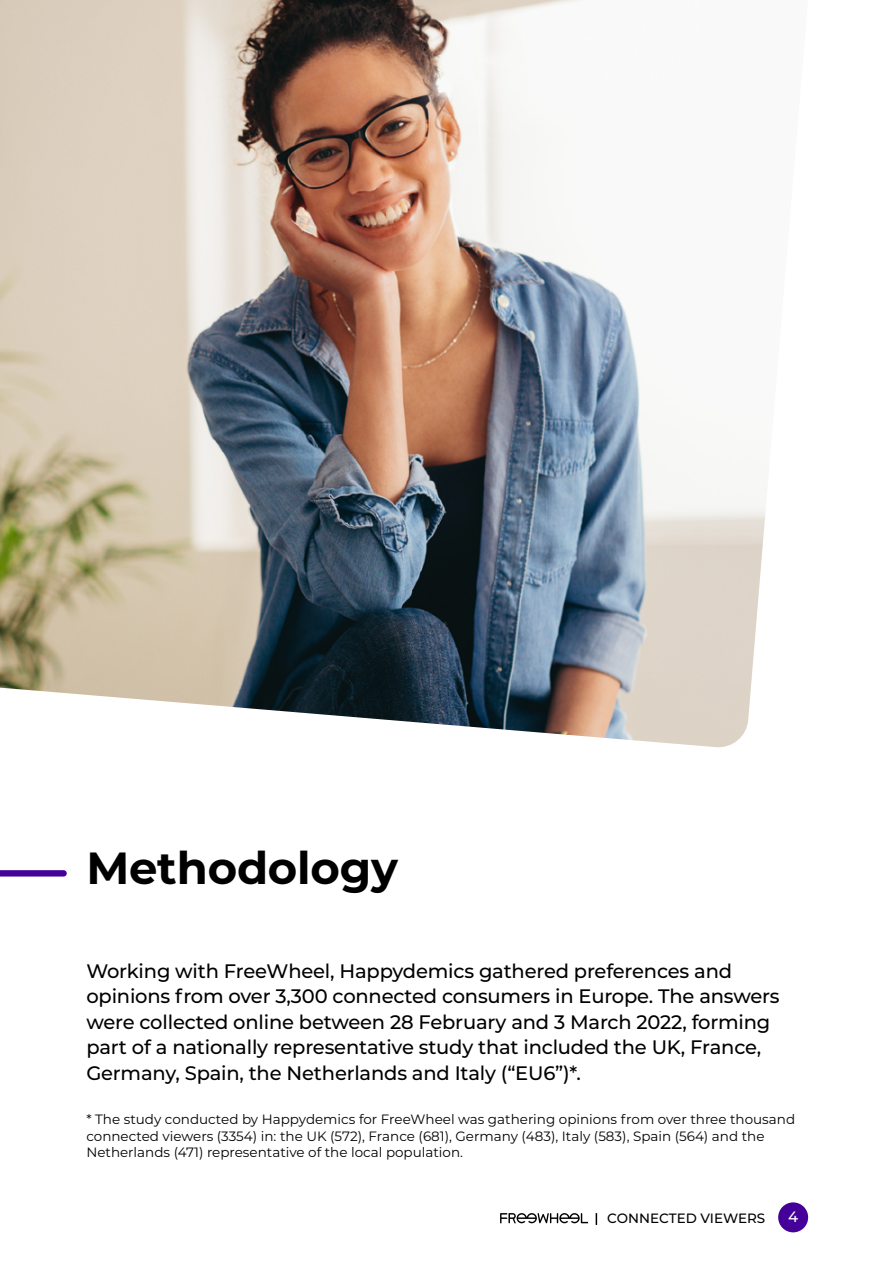
<style>
.page{position:relative;width:893px;height:1263px;background:#fff}
.page>*{position:absolute;margin:0;border:0;box-sizing:border-box;transform-origin:0 0}
.t1{font:700 45px "Montserrat";letter-spacing:-.005em;color:#000}
.t2{font:500 19.5px/25.5px "Montserrat";letter-spacing:-.01em;color:#000}
.t3{font:500 15px "Montserrat";color:#fff}
.t4{font:13.5px/16.2px "Montserrat";color:#000}
.t5{font:500 13.5px "Montserrat";color:#000}
</style>
<div class="page">
<div style="left:778px;top:1202px;width:30px;height:30px;background:#409;border-radius:50%"></div>
<svg style="left:500px;top:1213px;width:88px;height:10px"></svg>
<svg style="left:596px;top:1213px;width:1px;height:12px"></svg>
<img style="left:0;top:0;width:766px;height:748px">
<svg style="left:0;top:870px;width:67px;height:6px"></svg>
<h1 class="t1" style="left:86px;top:836px;width:313px">Methodology</h1>
<p class="t2" style="left:86px;top:957px;width:695px">Working with FreeWheel, Happydemics gathered preferences and opinions from over 3,300 connected consumers in Europe. The answers were collected online between 28 February and 3 March 2022, forming part of a nationally representative study that included the UK, France, Germany, Spain, the Netherlands and Italy (“EU6”)*.</p>
<p class="t4" style="left:86px;top:1111px;width:710px">* The study conducted by Happydemics for FreeWheel was gathering opinions from over three thousand connected viewers (3354) in: the UK (572), France (681), Germany (483), Italy (583), Spain (564) and the<br>Netherlands (471) representative of the local population.</p>
<p class="t5" style="left:607px;top:1209px;width:159px">CONNECTED VIEWERS</p>
<p class="t3" style="left:788px;top:1206px;width:12px">4</p>
</div>
